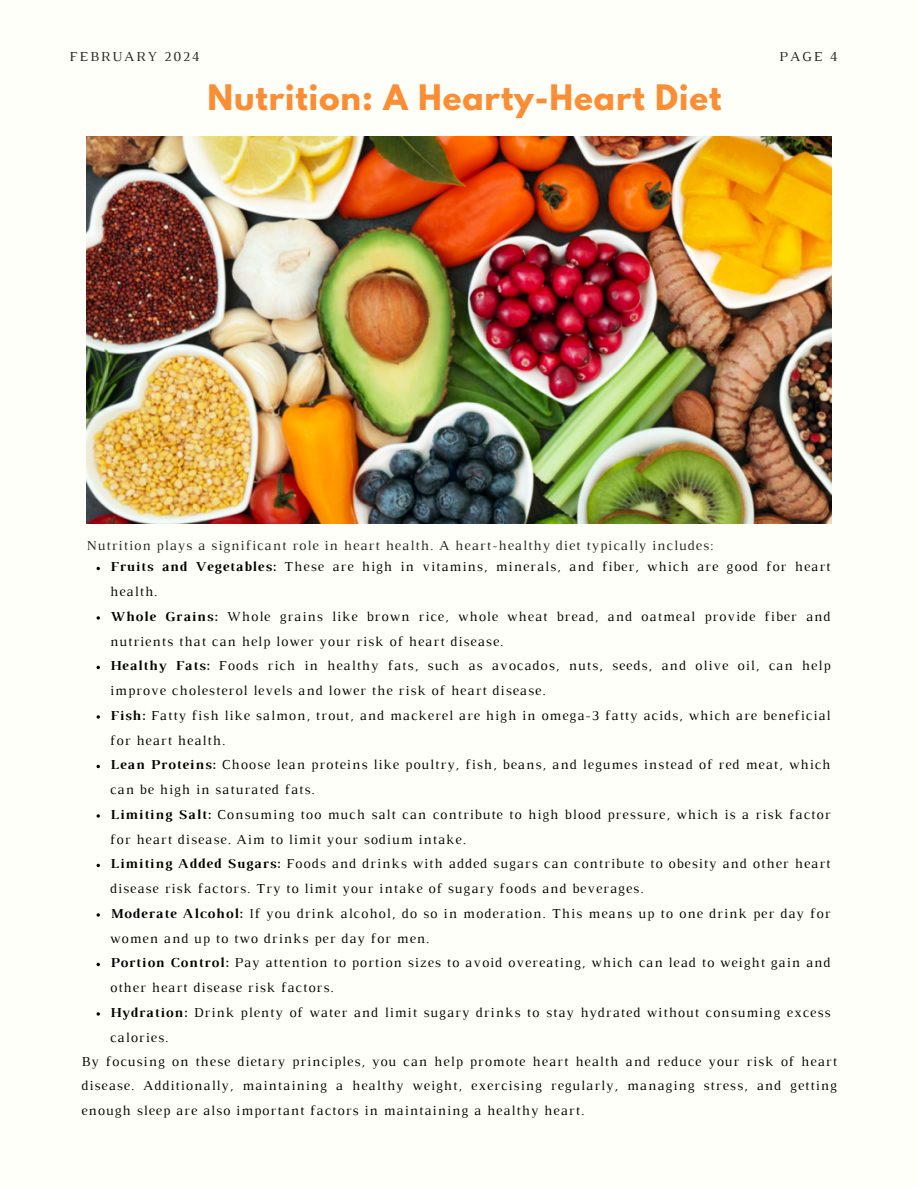
<style>
.page{position:relative;width:918px;height:1188px;background:#fffff9}
.page>*{position:absolute;margin:0;border:0;box-sizing:border-box;transform-origin:0 0}
.t1{font:700 31.2px "League Spartan";letter-spacing:.03em;color:#fb8d34}
.t2{font:13.95px/24.8px "Luthier";letter-spacing:.07em;color:#000}
.t3{font:13.95px "Luthier";letter-spacing:.07em;color:#222}
.t4{font:13.95px "Luthier";letter-spacing:.14em;color:#222}
.s1{font-weight:700}
</style>
<div class="page">
<img style="left:86px;top:136px;width:745px;height:387px">
<svg style="left:97px;top:616px;width:3px;height:4px"></svg>
<svg style="left:97px;top:715px;width:3px;height:4px"></svg>
<svg style="left:97px;top:814px;width:3px;height:4px"></svg>
<svg style="left:97px;top:913px;width:3px;height:4px"></svg>
<svg style="left:97px;top:1012px;width:3px;height:4px"></svg>
<h2 class="t4" style="left:70px;top:51px;width:132px">FEBRUARY 2024</h2>
<h1 class="t3" style="left:779px;top:51px;width:60px">PAGE 4</h1>
<p class="t1" style="left:208px;top:82px;width:515px">Nutrition: A Hearty-Heart Diet</p>
<p class="t3" style="left:86px;top:541px;width:628px">Nutrition plays a significant role in heart health. A heart-healthy diet typically includes:</p>
<p class="t2" style="left:110px;top:555px;width:722px"><span class="s1">Fruits and Vegetables:</span> These are high in vitamins, minerals, and fiber, which are good for heart health.</p>
<p class="t2" style="left:110px;top:605px;width:722px"><span class="s1">Whole Grains:</span> Whole grains like brown rice, whole wheat bread, and oatmeal provide fiber and nutrients that can help lower your risk of heart disease.</p>
<p class="t2" style="left:110px;top:654px;width:722px"><span class="s1">Healthy Fats:</span> Foods rich in healthy fats, such as avocados, nuts, seeds, and olive oil, can help improve cholesterol levels and lower the risk of heart disease.</p>
<p class="t2" style="left:110px;top:704px;width:722px"><span class="s1">Fish:</span> Fatty fish like salmon, trout, and mackerel are high in omega-3 fatty acids, which are beneficial for heart health.</p>
<p class="t2" style="left:110px;top:753px;width:722px"><span class="s1">Lean Proteins:</span> Choose lean proteins like poultry, fish, beans, and legumes instead of red meat, which can be high in saturated fats.</p>
<p class="t2" style="left:110px;top:803px;width:722px"><span class="s1">Limiting Salt:</span> Consuming too much salt can contribute to high blood pressure, which is a risk factor for heart disease. Aim to limit your sodium intake.</p>
<p class="t2" style="left:110px;top:852px;width:722px"><span class="s1">Limiting Added Sugars:</span> Foods and drinks with added sugars can contribute to obesity and other heart disease risk factors. Try to limit your intake of sugary foods and beverages.</p>
<p class="t2" style="left:110px;top:902px;width:722px"><span class="s1">Moderate Alcohol:</span> If you drink alcohol, do so in moderation. This means up to one drink per day for women and up to two drinks per day for men.</p>
<p class="t2" style="left:110px;top:951px;width:722px"><span class="s1">Portion Control:</span> Pay attention to portion sizes to avoid overeating, which can lead to weight gain and other heart disease risk factors.</p>
<p class="t2" style="left:110px;top:1001px;width:722px"><span class="s1">Hydration:</span> Drink plenty of water and limit sugary drinks to stay hydrated without consuming excess calories.</p>
<p class="t2" style="left:81px;top:1050px;width:757px;text-align:justify">By focusing on these dietary principles, you can help promote heart health and reduce your risk of heart disease. Additionally, maintaining a healthy weight, exercising regularly, managing stress, and getting enough sleep are also important factors in maintaining a healthy heart.</p>
</div>
